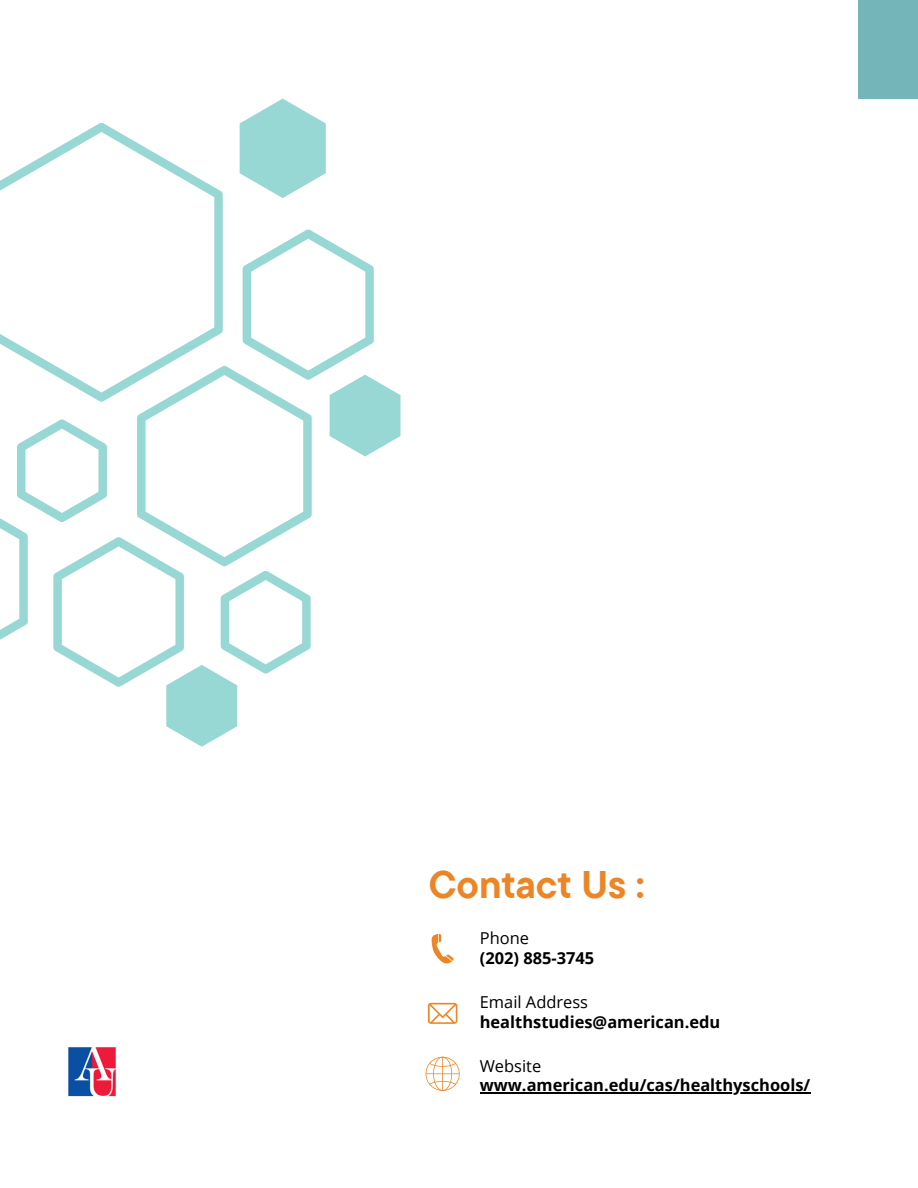
<style>
.page{position:relative;width:918px;height:1188px;background:#fff}
.page>*{position:absolute;margin:0;border:0;box-sizing:border-box;transform-origin:0 0}
.t1{font:700 38.4px "TT Commons Pro";color:#ec8525}
.t2{font:700 16.5px "Open Sans";color:#000}
.t3{font:16.5px "Open Sans";color:#000}
</style>
<div class="page">
<svg style="left:0;top:99px;width:400px;height:648px"></svg>
<div style="left:858px;top:0;width:60px;height:99px;background:#73b5b9"></div>
<svg style="left:432px;top:934px;width:21px;height:30px"></svg>
<svg style="left:428px;top:1003px;width:29px;height:21px"></svg>
<svg style="left:426px;top:1057px;width:33px;height:34px"></svg>
<hr style="left:480px;top:1092px;width:330px;height:1px;background:#000">
<img style="left:68px;top:1047px;width:48px;height:50px">
<p class="t1" style="left:429px;top:859px;width:217px">Contact Us :</p>
<p class="t3" style="left:480px;top:926px;width:51px">Phone</p>
<h1 class="t2" style="left:480px;top:946px;width:116px">(202) 885-3745</h1>
<p class="t3" style="left:480px;top:991px;width:110px">Email Address</p>
<p class="t2" style="left:480px;top:1010px;width:242px">healthstudies@american.edu</p>
<h2 class="t3" style="left:480px;top:1054px;width:63px">Website</h2>
<p class="t2" style="left:480px;top:1074px;width:332px">www.american.edu/cas/healthyschools/</p>
</div>
